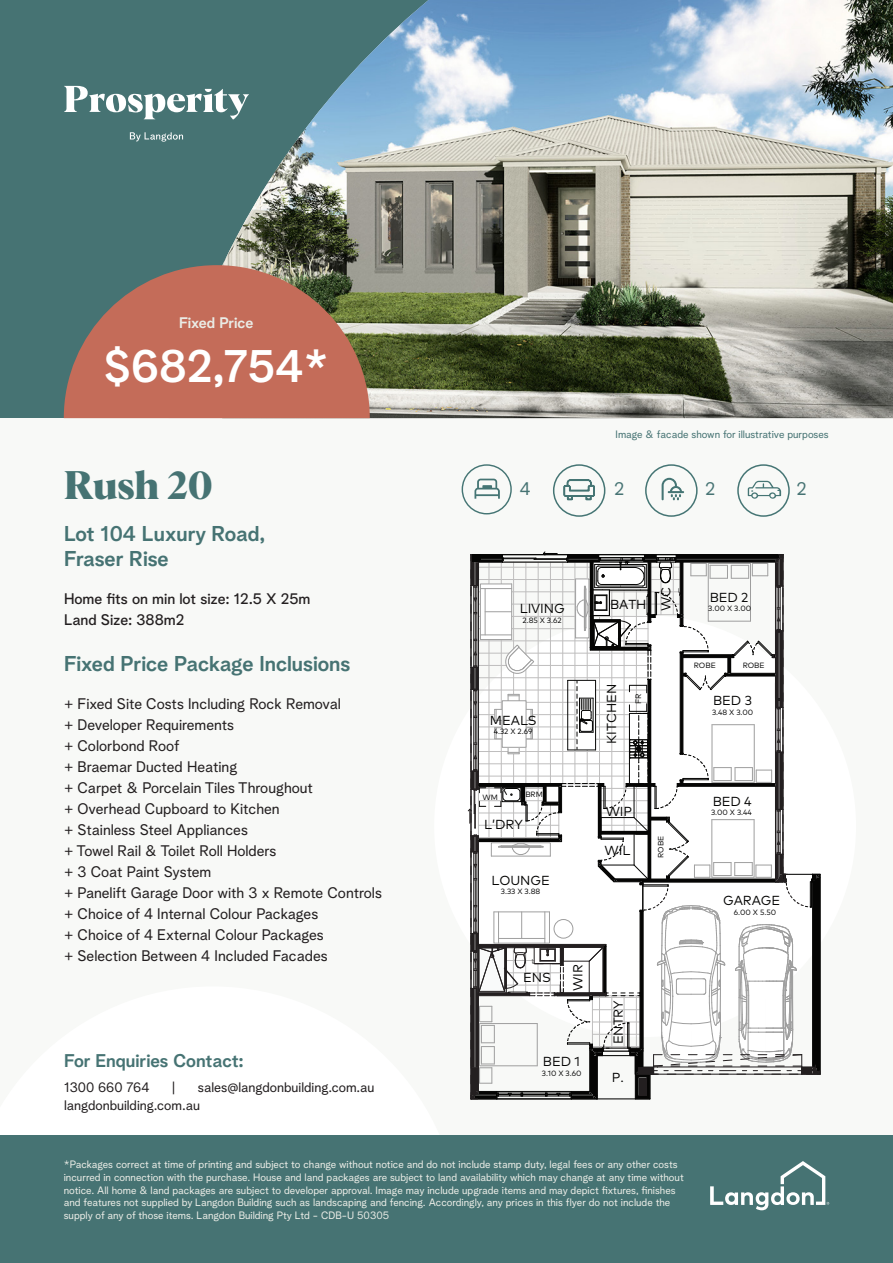
<style>
.page{position:relative;width:893px;height:1263px;background:#f8f9f7}
.page>*{position:absolute;margin:0;border:0;box-sizing:border-box;transform-origin:0 0}
.Price{font:45px "Albra Grotesk Semi";color:#fff}
.Heading_1{font:700 39px "Albra";letter-spacing:-.005em;color:#467373}
.Heading_2{font:21px/25.2px "Albra Grotesk Semi";color:#467373}
.t1{font:18px "Albra Grotesk Semi";color:#467373}
.t2{font:18px "Albra Grotesk";color:#467373}
.Body_copy{font:15px "Albra Grotesk";color:#231f20}
.Home_land_size{font:500 15px "Albra Grotesk";color:#231f20}
.t3{font:15px "Albra Grotesk Semi";color:#eaece6}
.t4{font:13.5px/18px "Albra Grotesk";color:#231f20}
.t5{font:13.05px "Mark Pro";letter-spacing:-.005em;color:#050504}
.t6{font:10.5px/12.6px "Albra Grotesk";color:#eaece6}
.t7{font:10.5px "Albra Grotesk";color:#467373}
.t8{font:7.95px "Mark Pro";color:#050504}
.t9{font:7.65px "Mark Pro";letter-spacing:-.005em;color:#000}
</style>
<div class="page">
<div style="left:0;top:1135px;width:893px;height:128px;background:#467373"></div>
<div style="left:434px;top:615px;width:422px;height:422px;background:#fff;border-radius:50%"></div>
<div style="left:0;top:0;width:893px;height:418px;background:#467373"></div>
<svg style="left:467px;top:551px;width:353px;height:549px"></svg>
<div style="left:554px;top:919px;width:19px;height:19px;background:#fff;border-radius:50%"></div>
<div style="left:554px;top:919px;width:19px;height:19px;border:1px solid #9e9e9e;border-radius:50%"></div>
<img style="left:222px;top:0;width:671px;height:418px">
<svg style="left:710px;top:1161px;width:119px;height:49px"></svg>
<svg style="left:64px;top:86px;width:185px;height:34px"></svg>
<svg style="left:130px;top:132px;width:53px;height:10px"></svg>
<svg style="left:64px;top:265px;width:306px;height:153px;background:#ad6e5b"></svg>
<div style="left:462px;top:464px;width:50px;height:50px;border:1px solid #457574;border-radius:50%"></div>
<svg style="left:474px;top:479px;width:26px;height:20px"></svg>
<div style="left:553px;top:464px;width:52px;height:53px;border:2px solid #457574;border-radius:50%"></div>
<svg style="left:563px;top:479px;width:32px;height:22px"></svg>
<div style="left:645px;top:464px;width:53px;height:53px;border:2px solid #457574;border-radius:50%"></div>
<svg style="left:662px;top:478px;width:22px;height:22px"></svg>
<div style="left:737px;top:464px;width:53px;height:53px;border:2px solid #457574;border-radius:50%"></div>
<svg style="left:748px;top:481px;width:33px;height:18px"></svg>
<p class="t3" style="left:179px;top:311px;width:76px">Fixed Price</p>
<p class="Price" style="left:104px;top:331px;width:227px">$682,754*</p>
<p class="Heading_1" style="left:64px;top:456px;width:150px">Rush 20</p>
<p class="Heading_2" style="left:64px;top:519px;width:203px">Lot 104 Luxury Road,<br>Fraser Rise</p>
<p class="Home_land_size" style="left:64px;top:587px;width:248px">Home fits on min lot size: 12.5 X 25m</p>
<p class="Home_land_size" style="left:64px;top:608px;width:122px">Land Size: 388m2</p>
<p class="Heading_2" style="left:64px;top:649px;width:288px">Fixed Price Package Inclusions</p>
<p class="Body_copy" style="left:64px;top:692px;width:278px">+ Fixed Site Costs Including Rock Removal</p>
<p class="Body_copy" style="left:64px;top:713px;width:172px">+ Developer Requirements</p>
<p class="Body_copy" style="left:64px;top:734px;width:117px">+ Colorbond Roof</p>
<p class="Body_copy" style="left:64px;top:755px;width:175px">+ Braemar Ducted Heating</p>
<p class="Body_copy" style="left:64px;top:776px;width:251px">+ Carpet &amp; Porcelain Tiles Throughout</p>
<p class="Body_copy" style="left:64px;top:797px;width:217px">+ Overhead Cupboard to Kitchen</p>
<p class="Body_copy" style="left:64px;top:818px;width:185px">+ Stainless Steel Appliances</p>
<p class="Body_copy" style="left:64px;top:839px;width:214px">+ Towel Rail &amp; Toilet Roll Holders</p>
<p class="Body_copy" style="left:64px;top:860px;width:149px">+ 3 Coat Paint System</p>
<p class="Body_copy" style="left:64px;top:881px;width:319px">+ Panelift Garage Door with 3 x Remote Controls</p>
<p class="Body_copy" style="left:64px;top:902px;width:256px">+ Choice of 4 Internal Colour Packages</p>
<p class="Body_copy" style="left:64px;top:923px;width:261px">+ Choice of 4 External Colour Packages</p>
<p class="Body_copy" style="left:64px;top:944px;width:265px">+ Selection Between 4 Included Facades</p>
<h3 class="t1" style="left:64px;top:1047px;width:181px">For Enquiries Contact:</h3>
<p class="t4" style="left:64px;top:1077px;width:87px">1300 660 764</p>
<p class="t4" style="left:172px;top:1077px;width:4px">|</p>
<p class="t4" style="left:64px;top:1077px;width:312px;text-indent:134px">sales@langdonbuilding.com.au langdonbuilding.com.au</p>
<p class="t7" style="left:616px;top:426px;width:215px">Image &amp; facade shown for illustrative purposes</p>
<p class="t2" style="left:520px;top:475px;width:12px">4</p>
<p class="t2" style="left:614px;top:475px;width:12px">2</p>
<p class="t2" style="left:705px;top:475px;width:12px">2</p>
<p class="t2" style="left:796px;top:475px;width:12px">2</p>
<p class="t5" style="left:520px;top:599px;width:47px">LIVING</p>
<p class="t9" style="left:523px;top:614px;width:41px">2.85 X 3.62</p>
<p class="t5" style="left:490px;top:710px;width:48px">MEALS</p>
<p class="t9" style="left:494px;top:726px;width:40px">4.32 X 2.69</p>
<p class="t9" style="left:483px;top:792px;width:17px">WM</p>
<p class="t9" style="left:525px;top:788px;width:19px">BRM</p>
<p class="t5" style="left:484px;top:814px;width:40px">L’DRY</p>
<p class="t5" style="left:492px;top:871px;width:60px">LOUNGE</p>
<p class="t9" style="left:501px;top:886px;width:41px">3.33 X 3.88</p>
<p class="t5" style="left:610px;top:594px;width:38px">BATH</p>
<p class="t5" style="left:656px;top:611px;width:26px;rotate:-90deg">WC</p>
<p class="t5" style="left:602px;top:744px;width:61px;rotate:-90deg">KITCHEN</p>
<p class="t8" style="left:632px;top:704px;width:12px;rotate:-90deg">FR</p>
<p class="t5" style="left:606px;top:802px;width:28px">WIP</p>
<p class="t5" style="left:604px;top:841px;width:27px">WIL</p>
<p class="t9" style="left:655px;top:858px;width:23px;rotate:-90deg">ROBE</p>
<p class="t5" style="left:523px;top:967px;width:29px">ENS</p>
<p class="t5" style="left:568px;top:991px;width:28px;rotate:-90deg">WIR</p>
<p class="t5" style="left:543px;top:1052px;width:39px">BED 1</p>
<p class="t9" style="left:542px;top:1068px;width:41px">3.10 X 3.60</p>
<p class="t5" style="left:608px;top:1044px;width:45px;rotate:-90deg">ENTRY</p>
<p class="t5" style="left:612px;top:1067px;width:14px">P.</p>
<p class="t5" style="left:710px;top:587px;width:40px">BED 2</p>
<p class="t9" style="left:708px;top:603px;width:44px">3.00 X 3.00</p>
<p class="t9" style="left:694px;top:660px;width:23px">ROBE</p>
<p class="t9" style="left:743px;top:659px;width:23px">ROBE</p>
<p class="t5" style="left:713px;top:691px;width:40px">BED 3</p>
<p class="t9" style="left:712px;top:707px;width:43px">3.48 X 3.00</p>
<p class="t5" style="left:713px;top:791px;width:41px">BED 4</p>
<p class="t9" style="left:711px;top:806px;width:42px">3.00 X 3.44</p>
<p class="t5" style="left:723px;top:891px;width:59px">GARAGE</p>
<p class="t9" style="left:734px;top:906px;width:44px">6.00 X 5.50</p>
<p class="t6" style="left:64px;top:1157px;width:622px">*Packages correct at time of printing and subject to change without notice and do not include stamp duty, legal fees or any other costs incurred in connection with the purchase. House and land packages are subject to land availability which may change at any time without notice. All home &amp; land packages are subject to developer approval. Image may include upgrade items and may depict fixtures, finishes and features not supplied by Langdon Building such as landscaping and fencing. Accordingly, any prices in this flyer do not include the supply of any of those items. Langdon Building Pty Ltd - CDB-U 50305</p>
</div>
